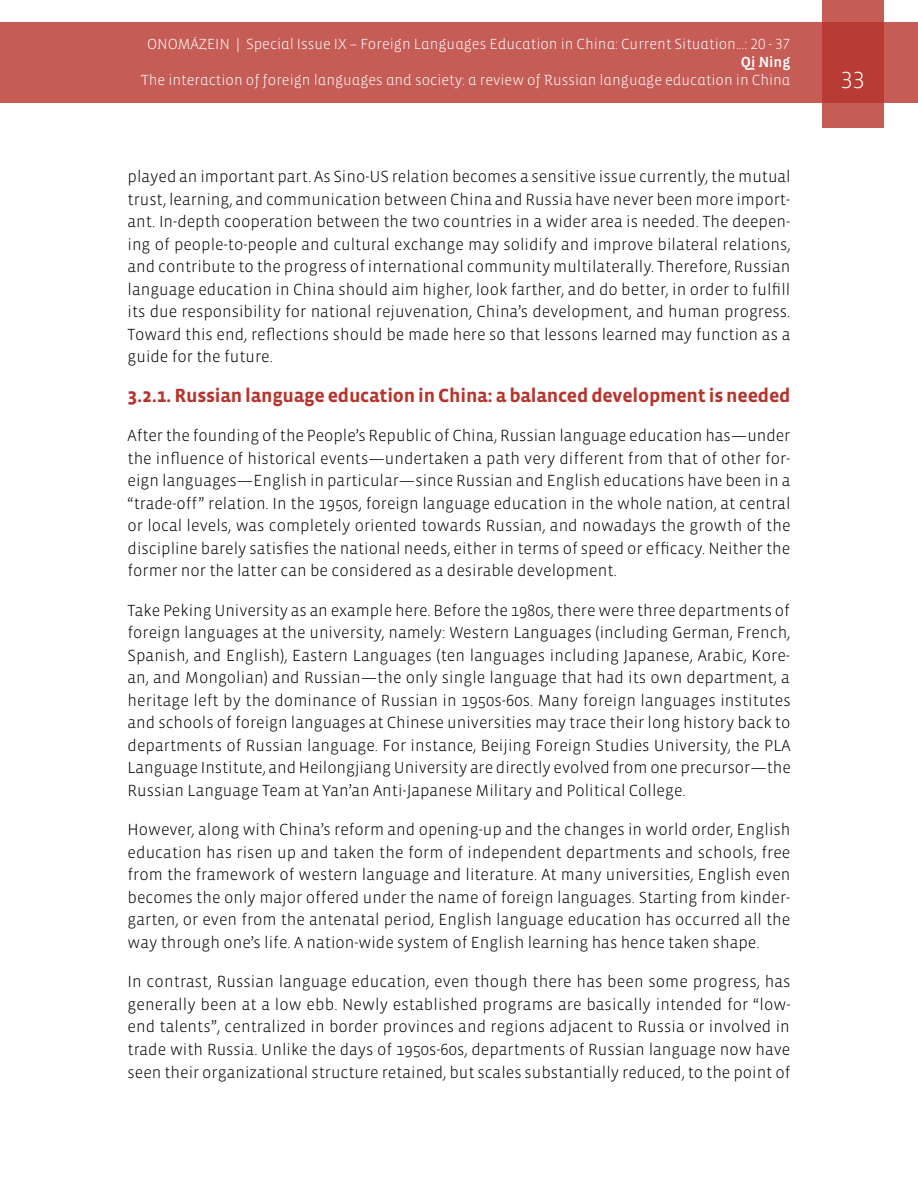
<style>
.page{position:relative;width:918px;height:1188px;background:#fff}
.page>*{position:absolute;margin:0;border:0;box-sizing:border-box;transform-origin:0 0}
.t1{font:300 24px "Vista Sans";color:#fff}
.t2{font:700 19.5px "Vista Sans";letter-spacing:-.01em;color:#b7342c}
.t3{font:300 16.5px/22.5px "Vista Sans";color:#000;text-align:justify}
.t4{font:300 15px "Vista Sans Alt";color:#fff}
.t5{font:15px "Vista Sans Alt Med";color:#fff}
</style>
<div class="page">
<div style="left:0;top:23px;width:918px;height:80px;background:#c55c56"></div>
<svg style="left:822px;top:0;width:62px;height:128px;background:#bd4740"></svg>
<p class="t4" style="left:147px;top:37px;width:645px">ONOMÁZEIN | Special Issue IX – Foreign Languages Education in China: Current Situation...: 20 - 37</p>
<p class="t5" style="left:741px;top:55px;width:51px">Qi Ning</p>
<p class="t4" style="left:141px;top:73px;width:651px">The interaction of foreign languages and society: a review of Russian language education in China</p>
<h1 class="t1" style="left:841px;top:65px;width:25px">33</h1>
<p class="t3" style="left:128px;top:166px;width:665px">played an important part. As Sino-US relation becomes a sensitive issue currently, the mutual trust, learning, and communication between China and Russia have never been more import&shy;ant. In-depth cooperation between the two countries in a wider area is needed. The deepen&shy;ing of people-to-people and cultural exchange may solidify and improve bilateral relations, and contribute to the progress of international community multilaterally. Therefore, Russian language education in China should aim higher, look farther, and do better, in order to fulfill its due responsibility for national rejuvenation, China’s development, and human progress.<br>Toward this end, reflections should be made here so that lessons learned may function as a guide for the future.</p>
<p class="t2" style="left:128px;top:385px;width:665px">3.2.1. Russian language education in China: a balanced development is needed</p>
<p class="t3" style="left:128px;top:425px;width:664px">After the founding of the People’s Republic of China, Russian language education has—under the influence of historical events—undertaken a path very different from that of other for&shy;eign languages—English in particular—since Russian and English educations have been in a “trade-off” relation. In the 1950s, foreign language education in the whole nation, at central or local levels, was completely oriented towards Russian, and nowadays the growth of the discipline barely satisfies the national needs, either in terms of speed or efficacy. Neither the former nor the latter can be considered as a desirable development.</p>
<p class="t3" style="left:128px;top:599px;width:665px">Take Peking University as an example here. Before the 1980s, there were three departments of foreign languages at the university, namely: Western Languages (including German, French, Spanish, and English), Eastern Languages (ten languages including Japanese, Arabic, Kore&shy;an, and Mongolian) and Russian—the only single language that had its own department, a heritage left by the dominance of Russian in 1950s-60s. Many foreign languages institutes and schools of foreign languages at Chinese universities may trace their long history back to departments of Russian language. For instance, Beijing Foreign Studies University, the PLA Language Institute, and Heilongjiang University are directly evolved from one precursor—the Russian Language Team at Yan’an Anti-Japanese Military and Political College.</p>
<p class="t3" style="left:128px;top:819px;width:664px">However, along with China’s reform and opening-up and the changes in world order, English education has risen up and taken the form of independent departments and schools, free from the framework of western language and literature. At many universities, English even becomes the only major offered under the name of foreign languages. Starting from kinder&shy;garten, or even from the antenatal period, English language education has occurred all the way through one’s life. A nation-wide system of English learning has hence taken shape.</p>
<p class="t3" style="left:128px;top:971px;width:665px">In contrast, Russian language education, even though there has been some progress, has generally been at a low ebb. Newly established programs are basically intended for “low&shy;end talents”, centralized in border provinces and regions adjacent to Russia or involved in trade with Russia. Unlike the days of 1950s-60s, departments of Russian language now have seen their organizational structure retained, but scales substantially reduced, to the point of</p>
</div>
